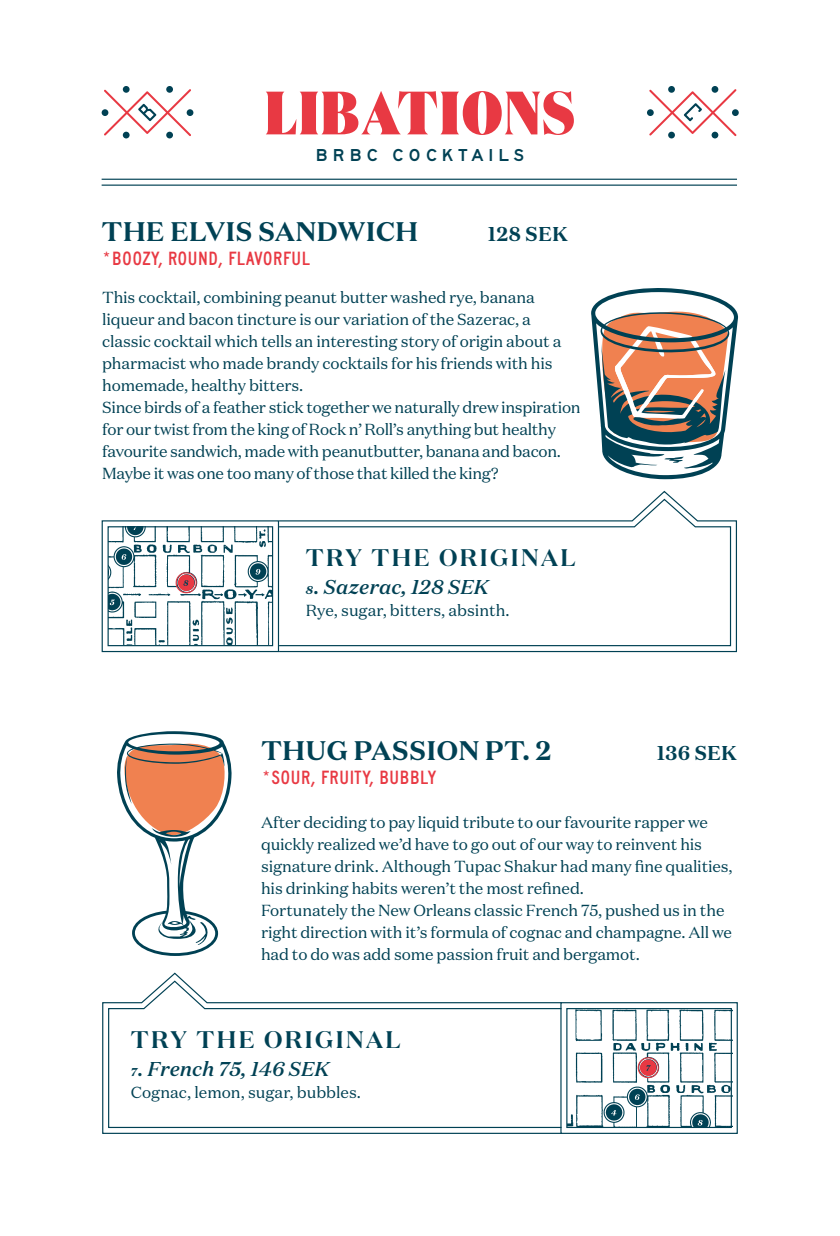
<style>
.page{position:relative;width:840px;height:1236px;background:#fff}
.page>*{position:absolute;margin:0;border:0;box-sizing:border-box;transform-origin:0 0}
.t1{font:900 61px "Domaine Disp Cond";letter-spacing:.04em;color:#e83943}
.t2{font:700 26.8px "Domaine Text";color:#004154}
.t3{font:600 24px "Domaine Disp";letter-spacing:.1em;color:#004154}
.t4{font:20px "Highway Gothic C";color:#e83943}
.t5{font:italic 500 20px "Domaine Text";color:#004154}
.t6{font:700 20px "Domaine Text";color:#004154}
.t7{font:18px "Highway Gothic E";letter-spacing:.28em;color:#004154}
.t8{font:16px/22px "Domaine Text";letter-spacing:-.01em;color:#004154}
</style>
<div class="page">
<svg style="left:102px;top:972px;width:457px;height:162px"></svg>
<svg style="left:101px;top:520px;width:177px;height:133px"></svg>
<div style="left:107px;top:526px;width:166px;height:120px;border:1px solid #004154"></div>
<svg style="left:278px;top:490px;width:459px;height:163px"></svg>
<img style="left:108px;top:527px;width:164px;height:117px">
<svg style="left:559px;top:1002px;width:179px;height:132px"></svg>
<div style="left:566px;top:1008px;width:165px;height:120px;border:1px solid #004154"></div>
<svg style="left:102px;top:86px;width:91px;height:52px"></svg>
<svg style="left:647px;top:86px;width:91px;height:52px"></svg>
<img style="left:567px;top:1009px;width:164px;height:118px">
<hr style="left:102px;top:179px;width:634px;height:1px;background:#004154">
<hr style="left:102px;top:185px;width:634px;height:1px;background:#004154">
<svg style="left:117px;top:731px;width:115px;height:225px"></svg>
<svg style="left:591px;top:288px;width:146px;height:191px"></svg>
<img style="left:167px;top:555px;width:44px;height:63px">
<img style="left:628px;top:1036px;width:44px;height:46px">
<p class="t1" style="left:265px;top:75px;width:310px">LIBATIONS</p>
<p class="t7" style="left:315px;top:143px;width:210px">BRBC COCKTAILS</p>
<p class="t2" style="left:102px;top:214px;width:318px">THE ELVIS SANDWICH</p>
<p class="t6" style="left:487px;top:221px;width:81px">128 SEK</p>
<p class="t4" style="left:102px;top:245px;width:209px">*BOOZY, ROUND, FLAVORFUL</p>
<p class="t8" style="left:102px;top:286px;width:460px">This cocktail, combining peanut butter washed rye, banana liqueur and bacon tincture is our variation of the Sazerac, a classic cocktail which tells an interesting story of origin about a pharmacist who made brandy cocktails for his friends with his homemade, healthy bitters.</p>
<p class="t8" style="left:102px;top:396px;width:479px">Since birds of a feather stick together we naturally drew inspiration for our twist from the king of Rock n’ Roll’s anything but healthy favourite sandwich, made with peanutbutter, banana and bacon.<br>Maybe it was one too many of those that killed the king?</p>
<p class="t3" style="left:305px;top:542px;width:271px">TRY THE ORIGINAL</p>
<p class="t5" style="left:305px;top:574px;width:184px">8. Sazerac, 128 SEK</p>
<p class="t8" style="left:305px;top:599px;width:205px">Rye, sugar, bitters, absinth.</p>
<p class="t2" style="left:261px;top:733px;width:292px">THUG PASSION PT. 2</p>
<p class="t6" style="left:656px;top:740px;width:82px">136 SEK</p>
<p class="t4" style="left:261px;top:764px;width:177px">*SOUR, FRUITY, BUBBLY</p>
<p class="t8" style="left:261px;top:811px;width:472px">After deciding to pay liquid tribute to our favourite rapper we quickly realized we’d have to go out of our way to reinvent his signature drink. Although Tupac Shakur had many fine qualities, his drinking habits weren’t the most refined.</p>
<p class="t8" style="left:261px;top:899px;width:472px">Fortunately the New Orleans classic French 75, pushed us in the right direction with it’s formula of cognac and champagne. All we had to do was add some passion fruit and bergamot.</p>
<p class="t3" style="left:131px;top:1024px;width:271px">TRY THE ORIGINAL</p>
<p class="t5" style="left:131px;top:1056px;width:200px">7. French 75, 146 SEK</p>
<p class="t8" style="left:131px;top:1081px;width:231px">Cognac, lemon, sugar, bubbles.</p>
</div>
